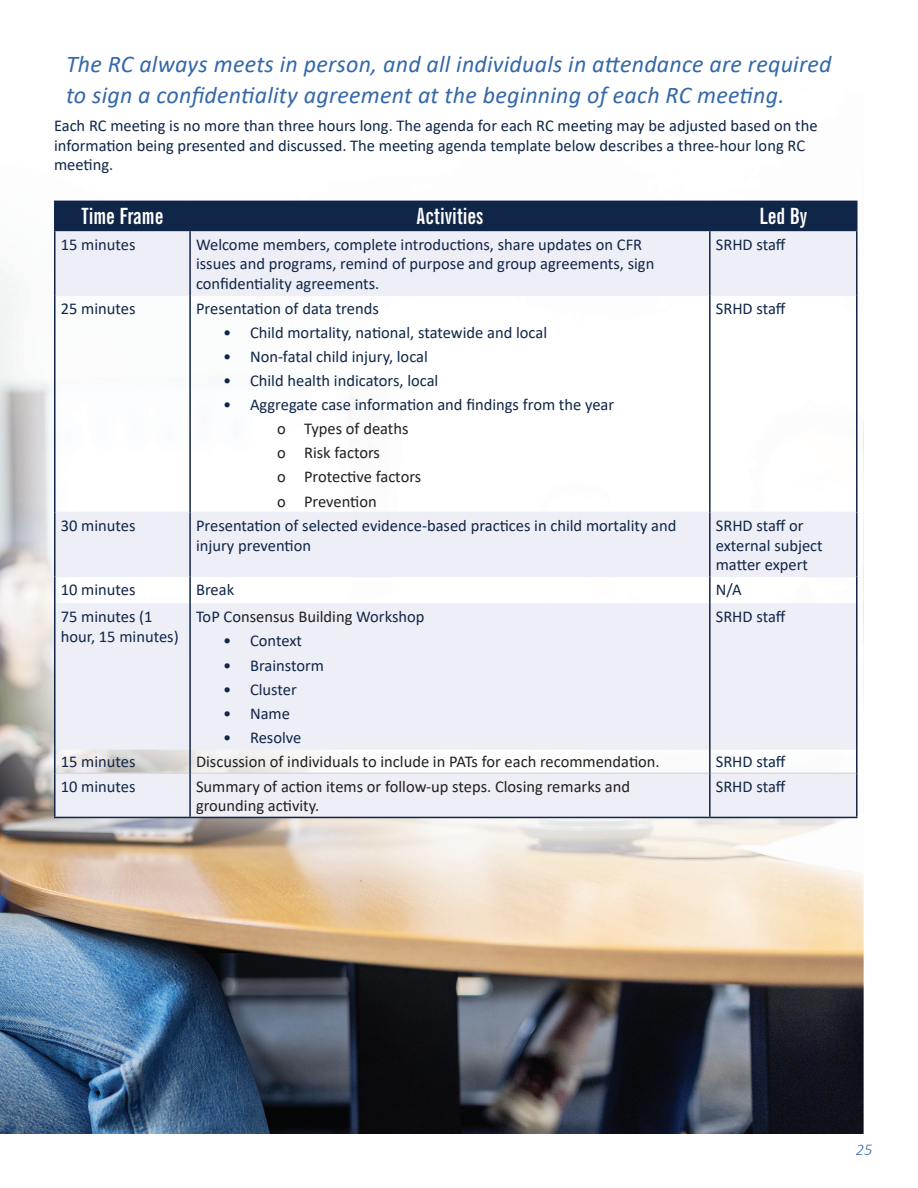
<style>
.page{position:relative;width:918px;height:1188px;background:#fff}
.page>*{position:absolute;margin:0;border:0;box-sizing:border-box;transform-origin:0 0}
.t1{font:italic 24px/31.5px "Calibri";letter-spacing:.01em;color:#3468a9}
.t2{font:700 extra-condensed 22.5px "News Gothic BT";color:#fff}
.t3{font:16.5px/19.8px "Calibri";color:#102648}
.t4{font:16.5px/24.2px "Calibri";color:#231f20}
.t5{font:italic 300 16.5px "Calibri";color:#3468a9}
.s1{color:#102648}
</style>
<div class="page">
<img style="left:0;top:200px;width:864px;height:934px">
<div style="left:56px;top:202px;width:800px;height:28px;background:#102648"></div>
<svg style="left:56px;top:231px;width:800px;height:586px;fill:#eeeef6"></svg>
<hr style="left:56px;top:773px;width:133px;height:1px;background:#dad9e0">
<hr style="left:191px;top:773px;width:518px;height:1px;background:#dad9e0">
<hr style="left:711px;top:773px;width:145px;height:1px;background:#dad9e0">
<hr style="left:54px;top:773px;width:2px;height:44px;background:#102648">
<hr style="left:856px;top:773px;width:2px;height:44px;background:#102648">
<hr style="left:54px;top:817px;width:136px;height:1px;background:#102648">
<hr style="left:190px;top:817px;width:520px;height:1px;background:#102648">
<hr style="left:710px;top:817px;width:148px;height:1px;background:#102648">
<hr style="left:54px;top:230px;width:136px;height:1px;background:#102648">
<hr style="left:190px;top:230px;width:520px;height:1px;background:#102648">
<hr style="left:710px;top:230px;width:148px;height:1px;background:#102648">
<hr style="left:56px;top:294px;width:133px;height:2px;background:#eeeef6">
<hr style="left:191px;top:294px;width:518px;height:2px;background:#eeeef6">
<hr style="left:711px;top:294px;width:145px;height:2px;background:#eeeef6">
<hr style="left:56px;top:512px;width:133px;height:1px;background:#eeeef6">
<hr style="left:191px;top:512px;width:518px;height:1px;background:#eeeef6">
<hr style="left:711px;top:512px;width:145px;height:1px;background:#eeeef6">
<hr style="left:56px;top:576px;width:133px;height:1px;background:#eeeef6">
<hr style="left:191px;top:576px;width:518px;height:1px;background:#eeeef6">
<hr style="left:711px;top:576px;width:145px;height:1px;background:#eeeef6">
<hr style="left:56px;top:603px;width:133px;height:2px;background:#eeeef6">
<hr style="left:191px;top:603px;width:518px;height:2px;background:#eeeef6">
<hr style="left:711px;top:603px;width:145px;height:2px;background:#eeeef6">
<hr style="left:56px;top:748px;width:133px;height:2px;background:#eeeef6">
<hr style="left:191px;top:748px;width:518px;height:2px;background:#eeeef6">
<hr style="left:711px;top:748px;width:145px;height:2px;background:#eeeef6">
<hr style="left:54px;top:201px;width:136px;height:1px;background:#102648">
<hr style="left:54px;top:202px;width:2px;height:28px;background:#102648">
<hr style="left:54px;top:231px;width:2px;height:64px;background:#102648">
<hr style="left:54px;top:295px;width:2px;height:217px;background:#102648">
<hr style="left:54px;top:512px;width:2px;height:64px;background:#102648">
<hr style="left:54px;top:576px;width:2px;height:28px;background:#102648">
<hr style="left:54px;top:604px;width:2px;height:145px;background:#102648">
<hr style="left:54px;top:749px;width:2px;height:24px;background:#102648">
<hr style="left:190px;top:201px;width:520px;height:1px;background:#102648">
<hr style="left:189px;top:202px;width:2px;height:28px;background:#102648">
<hr style="left:189px;top:231px;width:2px;height:64px;background:#102648">
<hr style="left:189px;top:295px;width:2px;height:217px;background:#102648">
<hr style="left:189px;top:512px;width:2px;height:64px;background:#102648">
<hr style="left:189px;top:576px;width:2px;height:28px;background:#102648">
<hr style="left:189px;top:604px;width:2px;height:145px;background:#102648">
<hr style="left:189px;top:749px;width:2px;height:24px;background:#102648">
<hr style="left:189px;top:773px;width:2px;height:44px;background:#102648">
<hr style="left:710px;top:201px;width:148px;height:1px;background:#102648">
<hr style="left:709px;top:202px;width:2px;height:28px;background:#102648">
<hr style="left:856px;top:202px;width:2px;height:28px;background:#102648">
<hr style="left:709px;top:231px;width:2px;height:64px;background:#102648">
<hr style="left:856px;top:231px;width:2px;height:64px;background:#102648">
<hr style="left:709px;top:295px;width:2px;height:217px;background:#102648">
<hr style="left:856px;top:295px;width:2px;height:217px;background:#102648">
<hr style="left:709px;top:512px;width:2px;height:64px;background:#102648">
<hr style="left:856px;top:512px;width:2px;height:64px;background:#102648">
<hr style="left:709px;top:576px;width:2px;height:28px;background:#102648">
<hr style="left:856px;top:576px;width:2px;height:28px;background:#102648">
<hr style="left:709px;top:604px;width:2px;height:145px;background:#102648">
<hr style="left:856px;top:604px;width:2px;height:145px;background:#102648">
<hr style="left:709px;top:749px;width:2px;height:24px;background:#102648">
<hr style="left:856px;top:749px;width:2px;height:24px;background:#102648">
<hr style="left:709px;top:773px;width:2px;height:44px;background:#102648">
<h1 class="t1" style="left:66px;top:47px;width:767px">The RC always meets in person, and all individuals in attendance are required to sign a confidentiality agreement at the beginning of each RC meeting.</h1>
<p class="t3" style="left:54px;top:115px;width:765px">Each RC meeting is no more than three hours long. The agenda for each RC meeting may be adjusted based on the information being presented and discussed. The meeting agenda template below describes a three-hour long RC meeting.</p>
<h2 class="t2" style="left:81px;top:203px;width:83px">Time Frame</h2>
<h2 class="t2" style="left:417px;top:203px;width:68px">Activities</h2>
<h2 class="t2" style="left:760px;top:203px;width:49px">Led By</h2>
<p class="t3" style="left:61px;top:234px;width:76px">15 minutes</p>
<p class="t3" style="left:196px;top:234px;width:460px">Welcome members, complete introductions, share updates on CFR issues and programs, remind of purpose and group agreements, sign confidentiality agreements.</p>
<p class="t3" style="left:716px;top:234px;width:71px">SRHD staff</p>
<p class="t3" style="left:61px;top:298px;width:76px">25 minutes</p>
<p class="t3" style="left:196px;top:298px;width:184px">Presentation of data trends</p>
<p class="t3" style="left:223px;top:322px;width:326px">• Child mortality, national, statewide and local</p>
<p class="t3" style="left:223px;top:346px;width:206px">• Non-fatal child injury, local</p>
<p class="t3" style="left:223px;top:370px;width:217px">• Child health indicators, local</p>
<p class="t3" style="left:223px;top:394px;width:393px">• Aggregate case information and findings from the year</p>
<p class="t4" style="left:277px;top:416px;width:146px">o Types of deaths o Risk factors<br>o Protective factors o Prevention</p>
<p class="t3" style="left:716px;top:298px;width:71px">SRHD staff</p>
<p class="t3" style="left:61px;top:515px;width:76px">30 minutes</p>
<p class="t3" style="left:196px;top:515px;width:482px">Presentation of selected evidence-based practices in child mortality and injury prevention</p>
<p class="t3" style="left:716px;top:515px;width:108px">SRHD staff or external subject matter expert</p>
<p class="t3" style="left:61px;top:579px;width:76px">10 minutes</p>
<p class="t3" style="left:196px;top:579px;width:40px">Break</p>
<p class="t3" style="left:716px;top:579px;width:28px">N/A</p>
<p class="t3" style="left:61px;top:607px;width:119px">75 minutes (1 hour, 15 minutes)</p>
<p class="t4" style="left:196px;top:604px;width:230px"><span class="s1">ToP Co</span>nsensus Building <span class="s1">Workshop</span></p>
<p class="t3" style="left:716px;top:607px;width:71px">SRHD staff</p>
<p class="t3" style="left:223px;top:631px;width:81px">• Context</p>
<p class="t3" style="left:223px;top:655px;width:103px">• Brainstorm</p>
<p class="t3" style="left:223px;top:679px;width:75px">• Cluster</p>
<p class="t3" style="left:223px;top:703px;width:68px">• Name</p>
<p class="t3" style="left:223px;top:727px;width:80px">• Resolve</p>
<p class="t3" style="left:61px;top:752px;width:76px">15 minutes</p>
<p class="t4" style="left:196px;top:749px;width:465px">Discussion of individuals to include in PATs for each recommendation.</p>
<p class="t3" style="left:716px;top:752px;width:71px">SRHD staff</p>
<p class="t3" style="left:61px;top:776px;width:76px">10 minutes</p>
<p class="t4" style="left:196px;top:776px;width:436px;line-height:19.8px">Summary of action items or follow-up steps. Closing remarks and grounding activity.</p>
<p class="t3" style="left:716px;top:776px;width:71px">SRHD staff</p>
<p class="t5" style="left:856px;top:1139px;width:18px">25</p>
</div>
